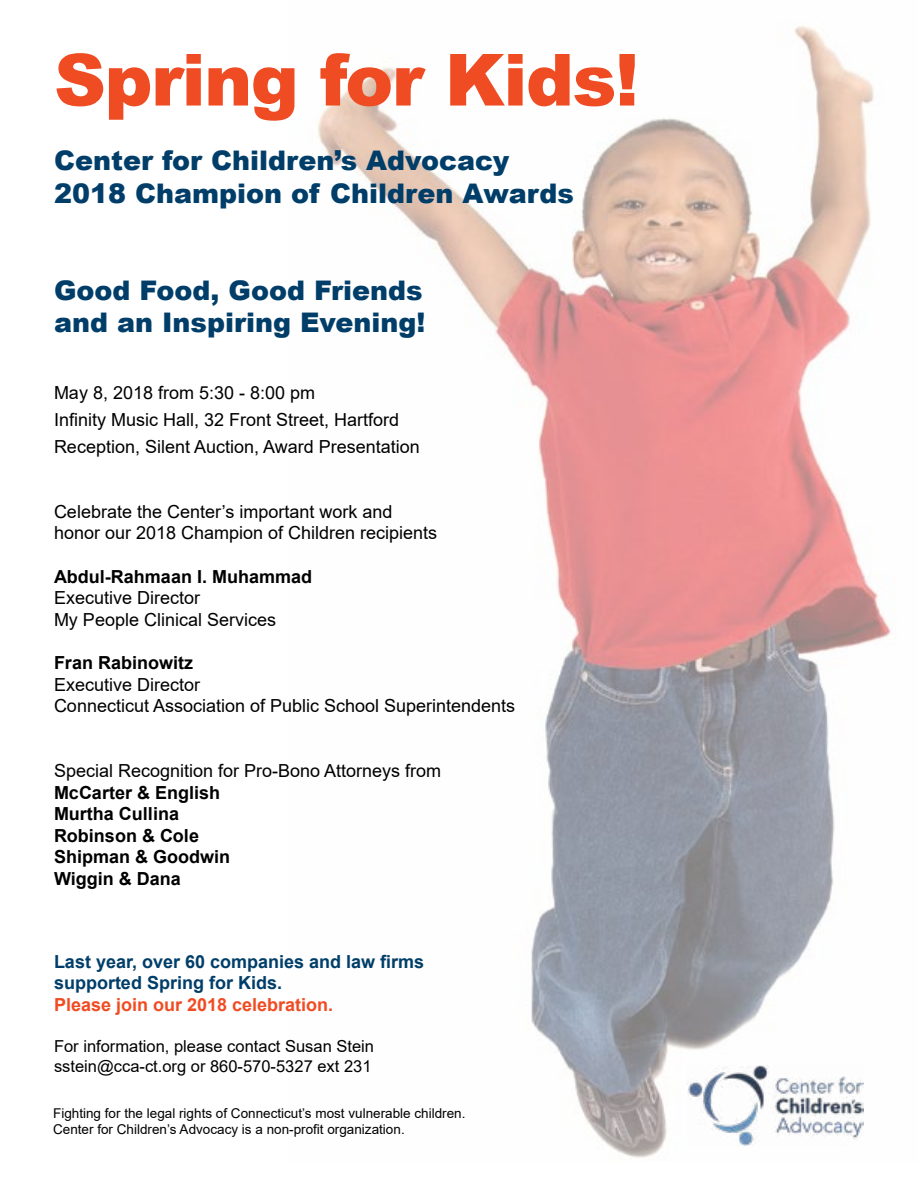
<style>
.page{position:relative;width:918px;height:1188px;background:#fff}
.page>*{position:absolute;margin:0;border:0;box-sizing:border-box;transform-origin:0 0}
.t1{font:900 72px "Arial";letter-spacing:-.02em;color:#f04c23}
.t2{font:900 27px/32.4px "Arial";color:#003e69}
.t3{font:18px/21.6px "Arial";color:#000}
.t4{font:700 18px/21.6px "Arial";color:#000}
.t5{font:700 18px/21.6px "Arial";color:#003e69}
.t6{font:700 18px "Arial";color:#f04c23}
.t7{font:16.5px/19.8px "Arial";color:#000}
.t8{font:13.5px/16.2px "Arial";color:#000}
</style>
<div class="page">
<img style="left:317px;top:25px;width:574px;height:1133px">
<img style="left:687px;top:1066px;width:176px;height:79px">
<h1 class="t1" style="left:54px;top:28px;width:587px">Spring for Kids!</h1>
<h2 class="t2" style="left:54px;top:144px;width:521px">Center for Children’s Advocacy<br>2018 Champion of Children Awards</h2>
<h2 class="t2" style="left:54px;top:273px;width:373px">Good Food, Good Friends and an Inspiring Evening!</h2>
<p class="t3" style="left:54px;top:379px;width:367px;line-height:27px">May 8, 2018 from 5:30 - 8:00 pm<br>Infinity Music Hall, 32 Front Street, Hartford<br>Reception, Silent Auction, Award Presentation</p>
<p class="t3" style="left:54px;top:501px;width:385px">Celebrate the Center’s important work and honor our 2018 Champion of Children recipients</p>
<p class="t4" style="left:54px;top:566px;width:260px">Abdul-Rahmaan I. Muhammad</p>
<p class="t3" style="left:54px;top:587px;width:224px">Executive Director<br>My People Clinical Services</p>
<p class="t4" style="left:54px;top:652px;width:141px">Fran Rabinowitz</p>
<p class="t3" style="left:54px;top:673px;width:463px">Executive Director<br>Connecticut Association of Public School Superintendents</p>
<p class="t3" style="left:54px;top:760px;width:389px">Special Recognition for Pro-Bono Attorneys from</p>
<p class="t4" style="left:54px;top:782px;width:178px">McCarter &amp; English<br>Murtha Cullina<br>Robinson &amp; Cole<br>Shipman &amp; Goodwin<br>Wiggin &amp; Dana</p>
<p class="t5" style="left:54px;top:951px;width:372px">Last year, over 60 companies and law firms supported Spring for Kids.</p>
<p class="t6" style="left:54px;top:992px;width:281px">Please join our 2018 celebration.</p>
<p class="t7" style="left:54px;top:1037px;width:322px">For information, please contact Susan Stein sstein@cca-ct.org or 860-570-5327 ext 231</p>
<p class="t8" style="left:53px;top:1105px;width:414px">Fighting for the legal rights of Connecticut’s most vulnerable children.<br>Center for Children’s Advocacy is a non-profit organization.</p>
</div>
